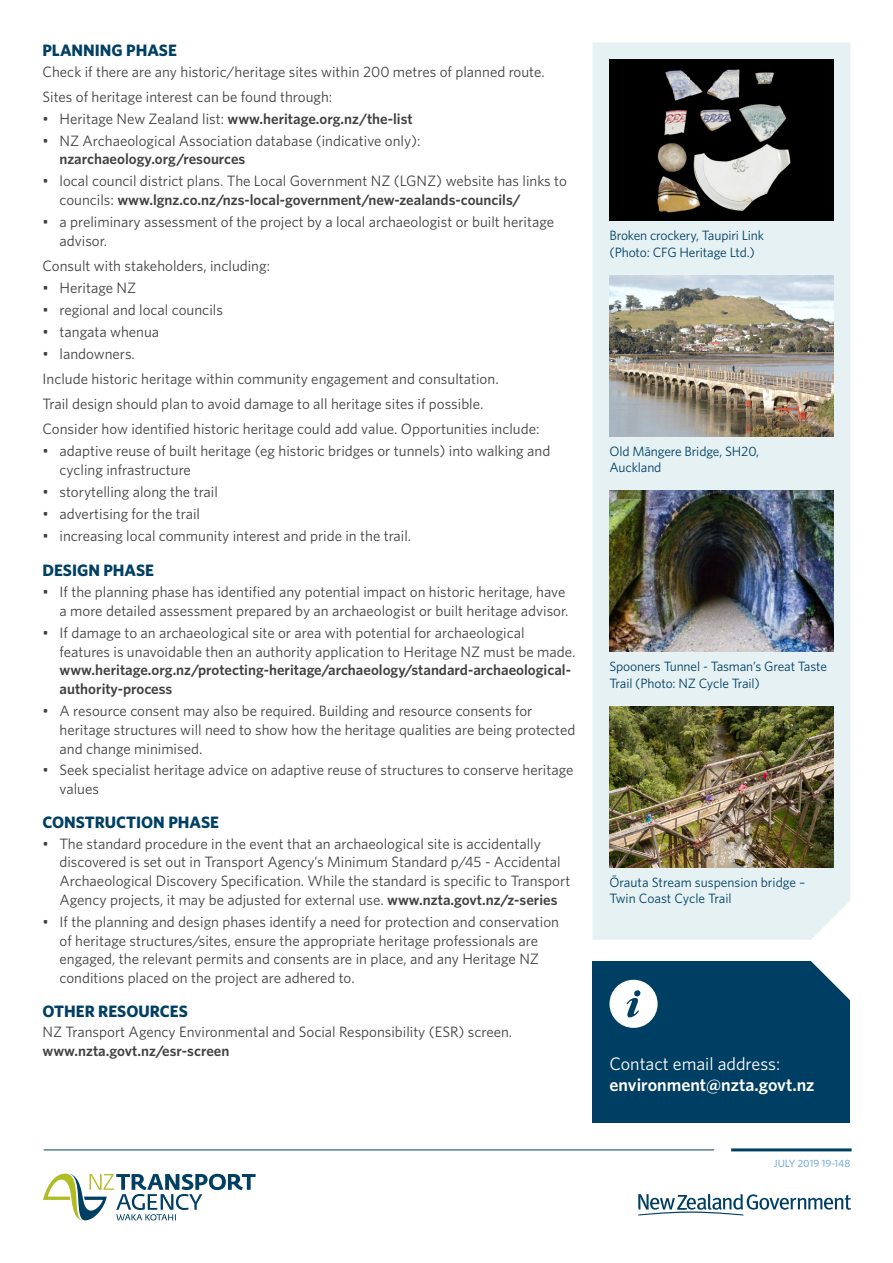
<style>
.page{position:relative;width:893px;height:1263px;background:#fff}
.page>*{position:absolute;margin:0;border:0;box-sizing:border-box;transform-origin:0 0}
.t1{font:600 18px "Whitney";color:#fff}
.t2{font:18px "Whitney";color:#fff}
.t3{font:700 16.5px "Whitney";color:#003f64}
.t4{font:15px/18.8px "Whitney";color:#414042}
.t5{font:600 15px/18.8px "Whitney";color:#414042}
.t6{font:13.5px/16.5px "Whitney";letter-spacing:-.01em;color:#003f64}
.t7{font:500 10.5px "Whitney";color:#7bafde}
.s1{font-weight:400}
.s2{font-weight:600}
</style>
<div class="page">
<svg style="left:638px;top:1194px;width:213px;height:21px"></svg>
<svg style="left:43px;top:1173px;width:213px;height:48px"></svg>
<hr style="left:731px;top:1148px;width:121px;height:3px;background:#003f64">
<hr style="left:44px;top:1150px;width:670px;height:1px;background:#003f64">
<div style="left:592px;top:961px;width:258px;height:162px;background:#003f64"></div>
<div style="left:609px;top:980px;width:49px;height:48px;background:#fff;border-radius:50%"></div>
<svg style="left:627px;top:990px;width:13px;height:27px"></svg>
<svg style="left:811px;top:961px;width:39px;height:39px"></svg>
<div style="left:592px;top:43px;width:258px;height:897px;background:#e6f1f3"></div>
<img style="left:609px;top:60px;width:224px;height:161px">
<img style="left:609px;top:275px;width:224px;height:161px">
<img style="left:609px;top:491px;width:224px;height:161px">
<img style="left:609px;top:706px;width:224px;height:161px">
<svg style="left:809px;top:899px;width:42px;height:41px"></svg>
<p class="t3" style="left:43px;top:39px;width:136px">PLANNING PHASE</p>
<p class="t4" style="left:43px;top:58px;width:504px;line-height:25.2px">Check if there are any historic/heritage sites within 200 metres of planned route.<br>Sites of heritage interest can be found through:</p>
<p class="t5" style="left:43px;top:109px;width:372px"><span class="s1">• Heritage New Zealand list:</span> www.heritage.org.nz/the-list</p>
<p class="t4" style="left:43px;top:131px;width:379px">• NZ Archaeological Association database (indicative only):</p>
<p class="t5" style="left:60px;top:149px;width:187px">nzarchaeology.org/resources</p>
<p class="t4" style="left:60px;top:171px;width:509px;text-indent:-17px">• local council district plans. The Local Government NZ (LGNZ) website has links to councils: <span class="s2">www.lgnz.co.nz/nzs-local-government/new-zealands-councils/</span></p>
<p class="t4" style="left:60px;top:212px;width:496px;text-indent:-17px">• a preliminary assessment of the project by a local archaeologist or built heritage advisor.</p>
<p class="t4" style="left:43px;top:256px;width:229px">Consult with stakeholders, including:</p>
<p class="t4" style="left:43px;top:278px;width:95px">• Heritage NZ</p>
<p class="t4" style="left:43px;top:300px;width:182px">• regional and local councils</p>
<p class="t4" style="left:43px;top:322px;width:118px">• tangata whenua</p>
<p class="t4" style="left:43px;top:341px;width:498px;line-height:25px">• landowners.<br>Include historic heritage within community engagement and consultation.<br>Trail design should plan to avoid damage to all heritage sites if possible.<br>Consider how identified historic heritage could add value. Opportunities include:</p>
<p class="t4" style="left:60px;top:441px;width:492px;text-indent:-17px">• adaptive reuse of built heritage (eg historic bridges or tunnels) into walking and cycling infrastructure</p>
<p class="t4" style="left:43px;top:482px;width:177px">• storytelling along the trail</p>
<p class="t4" style="left:43px;top:504px;width:159px">• advertising for the trail</p>
<p class="t4" style="left:43px;top:526px;width:370px">• increasing local community interest and pride in the trail.</p>
<p class="t3" style="left:43px;top:559px;width:113px">DESIGN PHASE</p>
<p class="t4" style="left:43px;top:582px;width:527px;text-align:right">• If the planning phase has identified any potential impact on historic heritage, have a more detailed assessment prepared by an archaeologist or built heritage advisor.</p>
<p class="t4" style="left:60px;top:623px;width:517px;text-indent:-17px">• If damage to an archaeological site or area with potential for archaeological features is unavoidable then an authority application to Heritage NZ must be made.</p>
<p class="t5" style="left:60px;top:660px;width:513px">www.heritage.org.nz/protecting-heritage/archaeology/standard-archaeological&shy;authority-process</p>
<p class="t4" style="left:60px;top:701px;width:517px;text-indent:-17px">• A resource consent may also be required. Building and resource consents for heritage structures will need to show how the heritage qualities are being protected and change minimised.</p>
<p class="t4" style="left:60px;top:760px;width:515px;text-indent:-17px">• Seek specialist heritage advice on adaptive reuse of structures to conserve heritage values</p>
<p class="t3" style="left:43px;top:811px;width:178px">CONSTRUCTION PHASE</p>
<p class="t4" style="left:60px;top:834px;width:512px;text-indent:-17px">• The standard procedure in the event that an archaeological site is accidentally discovered is set out in Transport Agency’s Minimum Standard p/45 - Accidental Archaeological Discovery Specification. While the standard is specific to Transport Agency projects, it may be adjusted for external use. <span class="s2">www.nzta.govt.nz/z-series</span></p>
<p class="t4" style="left:60px;top:912px;width:501px;text-indent:-17px">• If the planning and design phases identify a need for protection and conservation of heritage structures/sites, ensure the appropriate heritage professionals are engaged, the relevant permits and consents are in place, and any Heritage NZ conditions placed on the project are adhered to.</p>
<p class="t3" style="left:43px;top:1000px;width:147px">OTHER RESOURCES</p>
<p class="t4" style="left:43px;top:1022px;width:471px">NZ Transport Agency Environmental and Social Responsibility (ESR) screen.</p>
<p class="t5" style="left:43px;top:1041px;width:188px">www.nzta.govt.nz/esr-screen</p>
<p class="t6" style="left:609px;top:227px;width:156px">Broken crockery, Taupiri Link (Photo: CFG Heritage Ltd.)</p>
<p class="t6" style="left:609px;top:442px;width:151px">Old Māngere Bridge, SH20,<br>Auckland</p>
<p class="t6" style="left:609px;top:658px;width:219px">Spooners Tunnel - Tasman’s Great Taste<br>Trail (Photo: NZ Cycle Trail)</p>
<p class="t6" style="left:609px;top:873px;width:197px">Ōrauta Stream suspension bridge –<br>Twin Coast Cycle Trail</p>
<p class="t2" style="left:609px;top:1051px;width:172px">Contact email address:</p>
<p class="t1" style="left:609px;top:1072px;width:207px">environment@nzta.govt.nz</p>
<p class="t7" style="left:774px;top:1156px;width:78px">JULY 2019 19-148</p>
</div>
